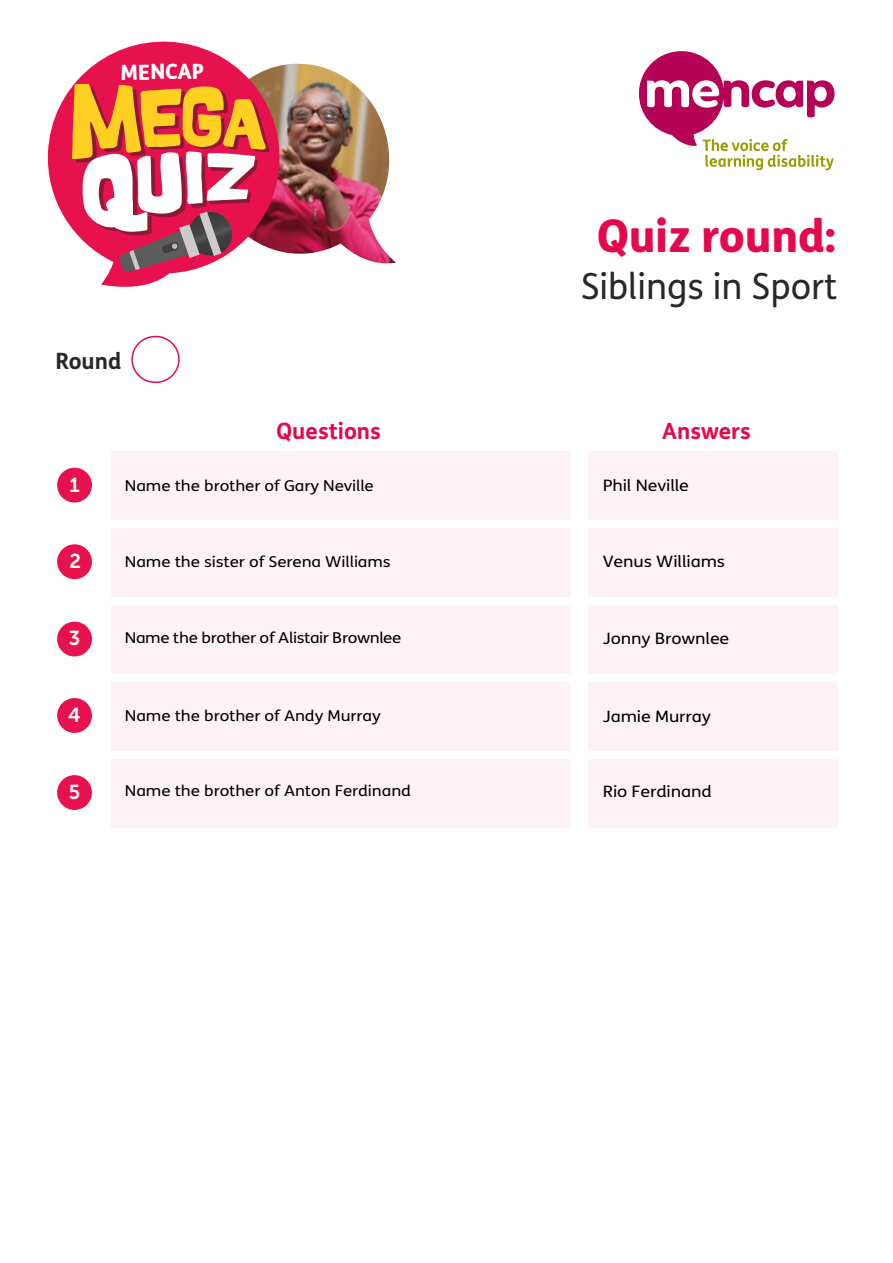
<style>
.page{position:relative;width:893px;height:1263px;background:#fff}
.page>*{position:absolute;margin:0;border:0;box-sizing:border-box;transform-origin:0 0}
.t1{font:800 45px "FS Mencap";letter-spacing:-.005em;color:#e5094c}
.t2{font:36px "FS Mencap";color:#282827}
.t3{font:700 22.5px "FS Mencap";color:#e5094c}
.t4{font:700 22.5px "FS Mencap";color:#282827}
.t5{font:800 21px "FS Mencap";color:#fff}
.t6{font:20.1px "Museo Sans 700";color:#fff}
.t7{font:15.75px "FS Mencap";letter-spacing:-.005em;color:#000;scale:1.14 1}
.t8{font:15px "FS Mencap";letter-spacing:-.005em;color:#000;scale:1.14 1}
.t9{font:15px "FS Mencap";letter-spacing:-.025em;color:#000;scale:1.14 1}
</style>
<div class="page">
<img style="left:282px;top:64px;width:114px;height:200px">
<div style="left:588px;top:451px;width:250px;height:68px;background:#fdf3f6"></div>
<div style="left:588px;top:528px;width:250px;height:68px;background:#fdf3f6"></div>
<div style="left:588px;top:605px;width:250px;height:68px;background:#fdf3f6"></div>
<div style="left:588px;top:682px;width:250px;height:68px;background:#fdf3f6"></div>
<div style="left:588px;top:759px;width:250px;height:68px;background:#fdf3f6"></div>
<div style="left:111px;top:451px;width:459px;height:68px;background:#fdf3f6"></div>
<div style="left:111px;top:528px;width:459px;height:68px;background:#fdf3f6"></div>
<div style="left:111px;top:605px;width:459px;height:68px;background:#fdf3f6"></div>
<div style="left:111px;top:682px;width:459px;height:68px;background:#fdf3f6"></div>
<div style="left:111px;top:759px;width:459px;height:68px;background:#fdf3f6"></div>
<svg style="left:639px;top:51px;width:195px;height:119px"></svg>
<div style="left:131px;top:336px;width:49px;height:47px;border:2px solid #e5094c;border-radius:23px"></div>
<div style="left:57px;top:468px;width:35px;height:35px;background:#e6114d;border-radius:50%"></div>
<div style="left:57px;top:544px;width:35px;height:35px;background:#e6114d;border-radius:50%"></div>
<div style="left:57px;top:622px;width:35px;height:34px;background:#e6114d;border-radius:50%"></div>
<div style="left:57px;top:698px;width:35px;height:35px;background:#e6114d;border-radius:50%"></div>
<div style="left:57px;top:775px;width:35px;height:35px;background:#e6114d;border-radius:50%"></div>
<svg style="left:47px;top:41px;width:235px;height:246px"></svg>
<svg style="left:72px;top:84px;width:197px;height:190px"></svg>
<h3 class="t5" style="left:120px;top:59px;width:85px;rotate:-1deg">MENCAP</h3>
<h3 class="t4" style="left:55px;top:347px;width:67px">Round</h3>
<h1 class="t1" style="left:597px;top:208px;width:240px">Quiz round:</h1>
<h2 class="t2" style="left:581px;top:265px;width:258px">Siblings in Sport</h2>
<h3 class="t3" style="left:277px;top:417px;width:106px">Questions</h3>
<h3 class="t3" style="left:662px;top:417px;width:90px">Answers</h3>
<h3 class="t6" style="left:69px;top:473px;width:12px">1</h3>
<p class="t8" style="left:125px;top:477px;width:220px">Name the brother of Gary Neville</p>
<p class="t7" style="left:603px;top:476px;width:77px">Phil Neville</p>
<h3 class="t6" style="left:69px;top:550px;width:13px">2</h3>
<p class="t8" style="left:125px;top:553px;width:235px">Name the sister of Serena Williams</p>
<p class="t7" style="left:603px;top:552px;width:109px">Venus Williams</p>
<h3 class="t6" style="left:69px;top:627px;width:13px">3</h3>
<p class="t9" style="left:125px;top:629px;width:244px">Name the brother of Alistair Brownlee</p>
<p class="t7" style="left:603px;top:629px;width:112px">Jonny Brownlee</p>
<h3 class="t6" style="left:68px;top:704px;width:14px">4</h3>
<p class="t8" style="left:125px;top:707px;width:226px">Name the brother of Andy Murray</p>
<p class="t7" style="left:603px;top:707px;width:96px">Jamie Murray</p>
<h3 class="t6" style="left:69px;top:781px;width:13px">5</h3>
<p class="t8" style="left:125px;top:782px;width:252px">Name the brother of Anton Ferdinand</p>
<p class="t7" style="left:603px;top:782px;width:97px">Rio Ferdinand</p>
</div>
